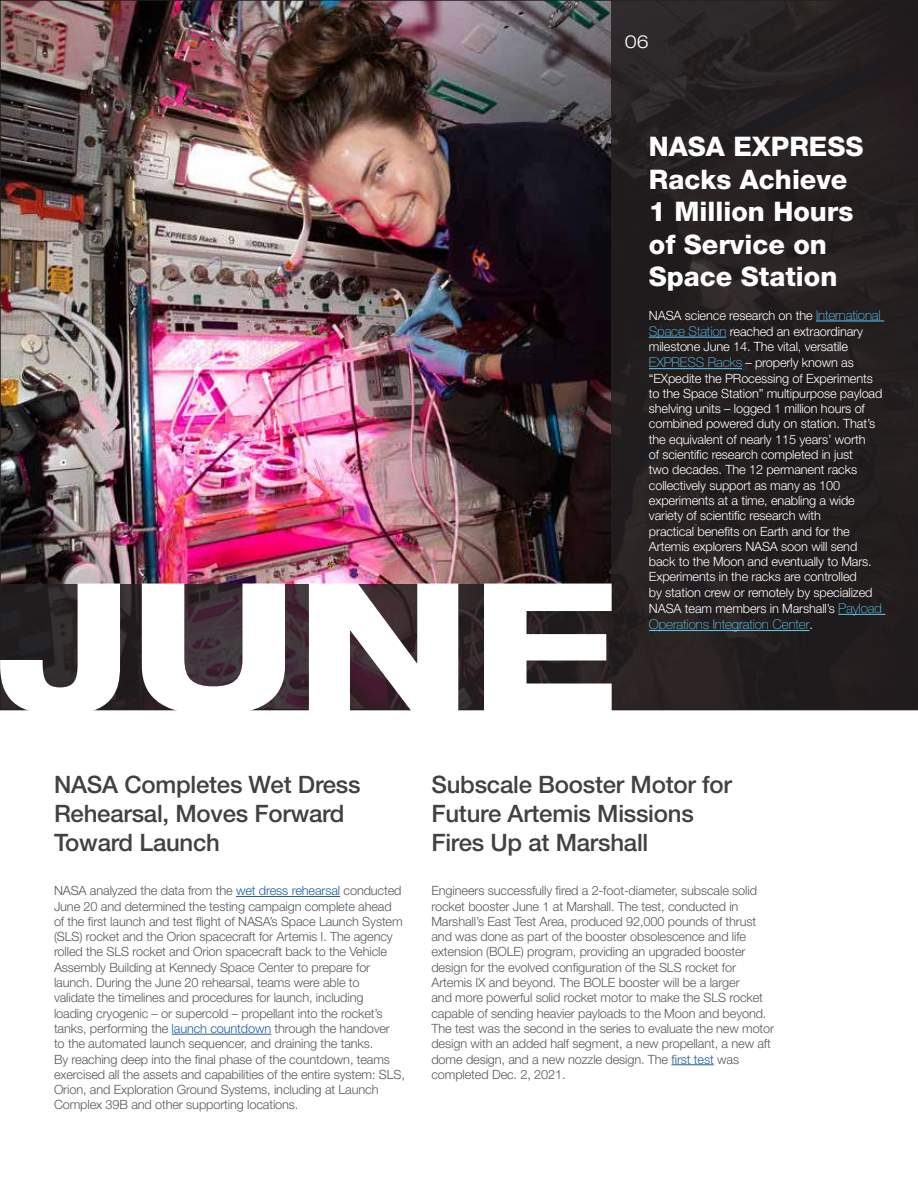
<style>
.page{position:relative;width:918px;height:1188px;background:#fff}
.page>*{position:absolute;margin:0;border:0;box-sizing:border-box;transform-origin:0 0}
.t1{font:800 expanded 178.5px "Helvetica Neue LT Std";color:#fff}
.t2{font:800 27px/32.4px "Helvetica Neue LT Std";color:#fff}
.t3{font:500 24px/28.8px "Helvetica Neue LT Std";letter-spacing:-.01em;color:#414142}
.t4{font:300 expanded 18px "Helvetica Neue LT Std";color:#fff}
.t5{font:100 13.5px "Helvetica Neue LT Std";letter-spacing:-.01em;color:#60ccf6}
.t6{font:300 12.75px/15.3px "Helvetica Neue LT Std";letter-spacing:-.01em;color:#58595b}
.t7{font:300 12.75px/15.5px "Helvetica Neue LT Std";letter-spacing:-.01em;color:#fff}
.s1{font-weight:100;font-size:13.5px;color:#60ccf6}
.s2{font-weight:300;font-size:12.75px;color:#fff}
.s3{color:#215e9f}
</style>
<div class="page">
<img style="left:3px;top:3px;width:608px;height:581px">
<div style="left:611px;top:1px;width:306px;height:708px;background:#231f20"></div>
<svg style="left:0;top:584px;width:611px;height:126px;background:#33272b"></svg>
<hr style="left:672px;top:1064px;width:42px;height:1px;background:#215e9f">
<hr style="left:236px;top:896px;width:104px;height:1px;background:#215e9f">
<hr style="left:172px;top:1034px;width:99px;height:1px;background:#215e9f">
<hr style="left:816px;top:321px;width:68px;height:1px;background:#60ccf6">
<hr style="left:649px;top:337px;width:77px;height:1px;background:#60ccf6">
<hr style="left:649px;top:368px;width:93px;height:1px;background:#60ccf6">
<hr style="left:838px;top:614px;width:47px;height:1px;background:#60ccf6">
<hr style="left:649px;top:630px;width:160px;height:1px;background:#60ccf6">
<h3 class="t4" style="left:625px;top:31px;width:26px">06</h3>
<h1 class="t1" style="left:-2px;top:533px;width:620px">JUNE</h1>
<h2 class="t2" style="left:649px;top:131px;width:216px">NASA EXPRESS<br>Racks Achieve<br>1 Million Hours of Service on<br>Space Station</h2>
<p class="t7" style="left:649px;top:307px;width:235px">NASA science research on the <span class="s1">International Space Station</span> reached an extraordinary milestone June 14. The vital, versatile <span class="s1">EXPRESS Racks</span> – properly known as “EXpedite the PRocessing of Experiments to the Space Station” multipurpose payload shelving units – logged 1 million hours of combined powered duty on station. That’s the equivalent of nearly 115 years’ worth<br>of scientific research completed in just<br>two decades. The 12 permanent racks collectively support as many as 100 experiments at a time, enabling a wide variety of scientific research with<br>practical benefits on Earth and for the Artemis explorers NASA soon will send back to the Moon and eventually to Mars.<br>Experiments in the racks are controlled<br>by station crew or remotely by specialized NASA team members in Marshall’s <span class="s1">Payload</span></p>
<p class="t5" style="left:649px;top:617px;width:166px">Operations Integration Center<span class="s2">.</span></p>
<h3 class="t3" style="left:54px;top:770px;width:308px">NASA Completes Wet Dress<br>Rehearsal, Moves Forward<br>Toward Launch</h3>
<p class="t6" style="left:54px;top:883px;width:352px">NASA analyzed the data from the <span class="s3">wet dress rehearsal</span> conducted June 20 and determined the testing campaign complete ahead of the first launch and test flight of NASA’s Space Launch System (SLS) rocket and the Orion spacecraft for Artemis I. The agency rolled the SLS rocket and Orion spacecraft back to the Vehicle Assembly Building at Kennedy Space Center to prepare for launch. During the June 20 rehearsal, teams were able to<br>validate the timelines and procedures for launch, including loading cryogenic – or supercold – propellant into the rocket’s tanks, performing the <span class="s3">launch countdown</span> through the handover<br>to the automated launch sequencer, and draining the tanks.<br>By reaching deep into the final phase of the countdown, teams exercised all the assets and capabilities of the entire system: SLS, Orion, and Exploration Ground Systems, including at Launch Complex 39B and other supporting locations.</p>
<h3 class="t3" style="left:431px;top:770px;width:302px">Subscale Booster Motor for<br>Future Artemis Missions<br>Fires Up at Marshall</h3>
<p class="t6" style="left:431px;top:883px;width:344px">Engineers successfully fired a 2-foot-diameter, subscale solid rocket booster June 1 at Marshall. The test, conducted in Marshall’s East Test Area, produced 92,000 pounds of thrust and was done as part of the booster obsolescence and life extension (BOLE) program, providing an upgraded booster design for the evolved configuration of the SLS rocket for Artemis IX and beyond. The BOLE booster will be a larger<br>and more powerful solid rocket motor to make the SLS rocket capable of sending heavier payloads to the Moon and beyond.<br>The test was the second in the series to evaluate the new motor design with an added half segment, a new propellant, a new aft dome design, and a new nozzle design. The <span class="s3">first test</span> was completed Dec. 2, 2021.</p>
</div>
